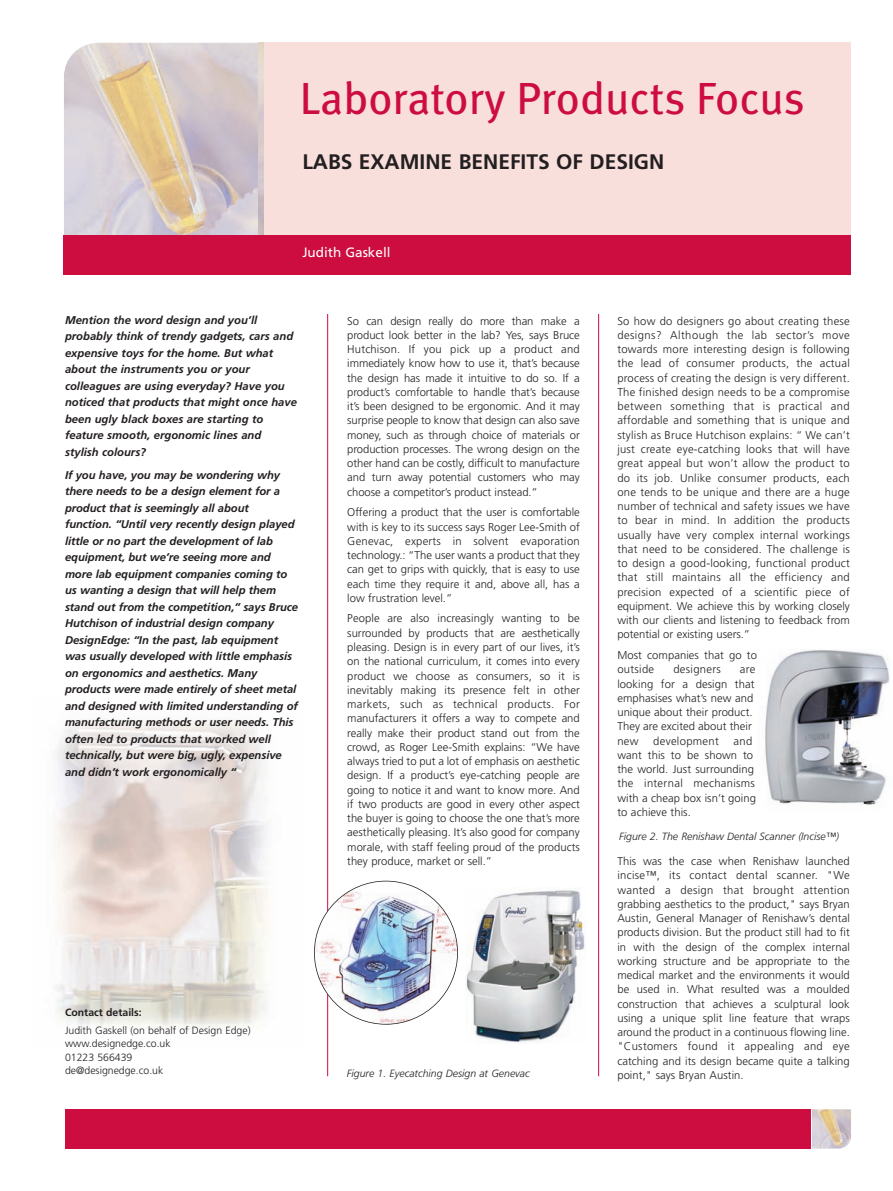
<style>
.page{position:relative;width:893px;height:1191px;background:#fff}
.page>*{position:absolute;margin:0;border:0;box-sizing:border-box;transform-origin:0 0}
.t1{font:45px "Meta";color:#cd0d40}
.t2{font:700 21px "Frutiger";color:#231f20}
.t3{font:13.5px "Frutiger";color:#fff}
.t4{font:300 11.25px/14.2px "Frutiger";letter-spacing:.005em;color:#231f20;text-align:justify}
.t5{font:italic 700 11.25px/16.5px "Frutiger";letter-spacing:-.005em;color:#231f20}
.t6{font:300 11.25px "Frutiger";letter-spacing:.03em;color:#231f20}
.t7{font:300 10.5px/13.5px "Frutiger";color:#231f20}
.t8{font:italic 300 10.5px "Frutiger";color:#231f20}
.t9{font:700 10.5px "Frutiger";color:#231f20}
</style>
<div class="page">
<img style="left:64px;top:43px;width:194px;height:192px">
<img style="left:56px;top:720px;width:212px;height:308px">
<div style="left:264px;top:43px;width:587px;height:192px;background:#f8dfdb"></div>
<div style="left:64px;top:235px;width:787px;height:39px;background:#cd0d40"></div>
<hr style="left:327px;top:314px;width:1px;height:762px;background:#cd0d40">
<hr style="left:598px;top:314px;width:1px;height:762px;background:#cd0d40">
<img style="left:314px;top:883px;width:143px;height:141px">
<img style="left:466px;top:890px;width:119px;height:153px">
<img style="left:765px;top:650px;width:125px;height:155px">
<div style="left:65px;top:1109px;width:745px;height:39px;background:#cd0d40"></div>
<img style="left:812px;top:1109px;width:39px;height:39px">
<h1 class="t1" style="left:300px;top:81px;width:506px">Laboratory Products Focus</h1>
<h2 class="t2" style="left:302px;top:153px;width:363px">LABS EXAMINE BENEFITS OF DESIGN</h2>
<p class="t3" style="left:302px;top:247px;width:90px">Judith Gaskell</p>
<p class="t5" style="left:65px;top:312px;width:233px">Mention the word design and you’ll probably think of trendy gadgets, cars and expensive toys for the home. But what about the instruments you or your colleagues are using everyday? Have you noticed that products that might once have been ugly black boxes are starting to feature smooth, ergonomic lines and stylish colours?</p>
<p class="t5" style="left:65px;top:467px;width:234px">If you have, you may be wondering why there needs to be a design element for a product that is seemingly all about function. “Until very recently design played little or no part the development of lab equipment, but we’re seeing more and more lab equipment companies coming to us wanting a design that will help them stand out from the competition,” says Bruce Hutchison of industrial design company DesignEdge: “In the past, lab equipment was usually developed with little emphasis on ergonomics and aesthetics. Many products were made entirely of sheet metal and designed with limited understanding of manufacturing methods or user needs. This often led to products that worked well technically, but were big, ugly, expensive and didn’t work ergonomically “</p>
<p class="t9" style="left:65px;top:1008px;width:78px">Contact details:</p>
<p class="t7" style="left:65px;top:1024px;width:187px">Judith Gaskell (on behalf of Design Edge) www.designedge.co.uk<br>01223 566439<br>de@designedge.co.uk</p>
<p class="t4" style="left:347px;top:314px;width:234px">So can design really do more than make a product look better in the lab? Yes, says Bruce Hutchison. If you pick up a product and immediately know how to use it, that’s because the design has made it intuitive to do so. If a product’s comfortable to handle that’s because it’s been designed to be ergonomic. And it may surprise people to know that design can also save money, such as through choice of materials or production processes. The wrong design on the other hand can be costly, difficult to manufacture and turn away potential customers who may choose a competitor’s product instead.”</p>
<p class="t4" style="left:347px;top:506px;width:234px">Offering a product that the user is comfortable with is key to its success says Roger Lee-Smith of Genevac, experts in solvent evaporation technology.: “The user wants a product that they can get to grips with quickly, that is easy to use each time they require it and, above all, has a low frustration level.”</p>
<p class="t4" style="left:347px;top:612px;width:234px">People are also increasingly wanting to be surrounded by products that are aesthetically pleasing. Design is in every part of our lives, it’s on the national curriculum, it comes into every product we choose as consumers, so it is inevitably making its presence felt in other markets, such as technical products. For manufacturers it offers a way to compete and really make their product stand out from the crowd, as Roger Lee-Smith explains: “We have always tried to put a lot of emphasis on aesthetic design. If a product’s eye-catching people are going to notice it and want to know more. And if two products are good in every other aspect the buyer is going to choose the one that’s more aesthetically pleasing. It’s also good for company morale, with staff feeling proud of the products they produce, market or sell.”</p>
<p class="t4" style="left:617px;top:314px;width:234px">So how do designers go about creating these designs? Although the lab sector’s move towards more interesting design is following the lead of consumer products, the actual process of creating the design is very different.<br>The finished design needs to be a compromise between something that is practical and affordable and something that is unique and stylish as Bruce Hutchison explains: “ We can’t just create eye-catching looks that will have great appeal but won’t allow the product to do its job. Unlike consumer products, each one tends to be unique and there are a huge number of technical and safety issues we have to bear in mind. In addition the products usually have very complex internal workings that need to be considered. The challenge is to design a good-looking, functional product that still maintains all the efficiency and precision expected of a scientific piece of equipment. We achieve this by working closely with our clients and listening to feedback from potential or existing users.”</p>
<p class="t4" style="left:617px;top:649px;width:141px">Most companies that go to outside</p>
<p class="t6" style="left:673px;top:665px;width:49px">designers</p>
<p class="t4" style="left:617px;top:663px;width:139px;text-align:left;text-indent:123px">are looking for a design that emphasises what’s new and unique about their product.<br>They are excited about their new</p>
<p class="t4" style="left:617px;top:734px;width:140px;text-align:left;text-indent:116px">and want this to be shown to the world. Just surrounding the internal mechanisms with a cheap box isn’t going to achieve this.</p>
<p class="t6" style="left:653px;top:736px;width:67px">development</p>
<p class="t8" style="left:619px;top:832px;width:221px">Figure 2. The Renishaw Dental Scanner (Incise™)</p>
<p class="t4" style="left:617px;top:855px;width:234px">This was the case when Renishaw launched incise™, its contact dental scanner. "We wanted a design that brought attention grabbing aesthetics to the product," says Bryan Austin, General Manager of Renishaw’s dental products division. But the product still had to fit in with the design of the complex internal working structure and be appropriate to the medical market and the environments it would be used in. What resulted was a moulded construction that achieves a sculptural look using a unique split line feature that wraps around the product in a continuous flowing line. "Customers found it appealing and eye catching and its design became quite a talking</p>
<p class="t8" style="left:347px;top:1069px;width:184px">Figure 1. Eyecatching Design at Genevac</p>
<p class="t4" style="left:617px;top:1068px;width:128px">point," says Bryan Austin.</p>
</div>
